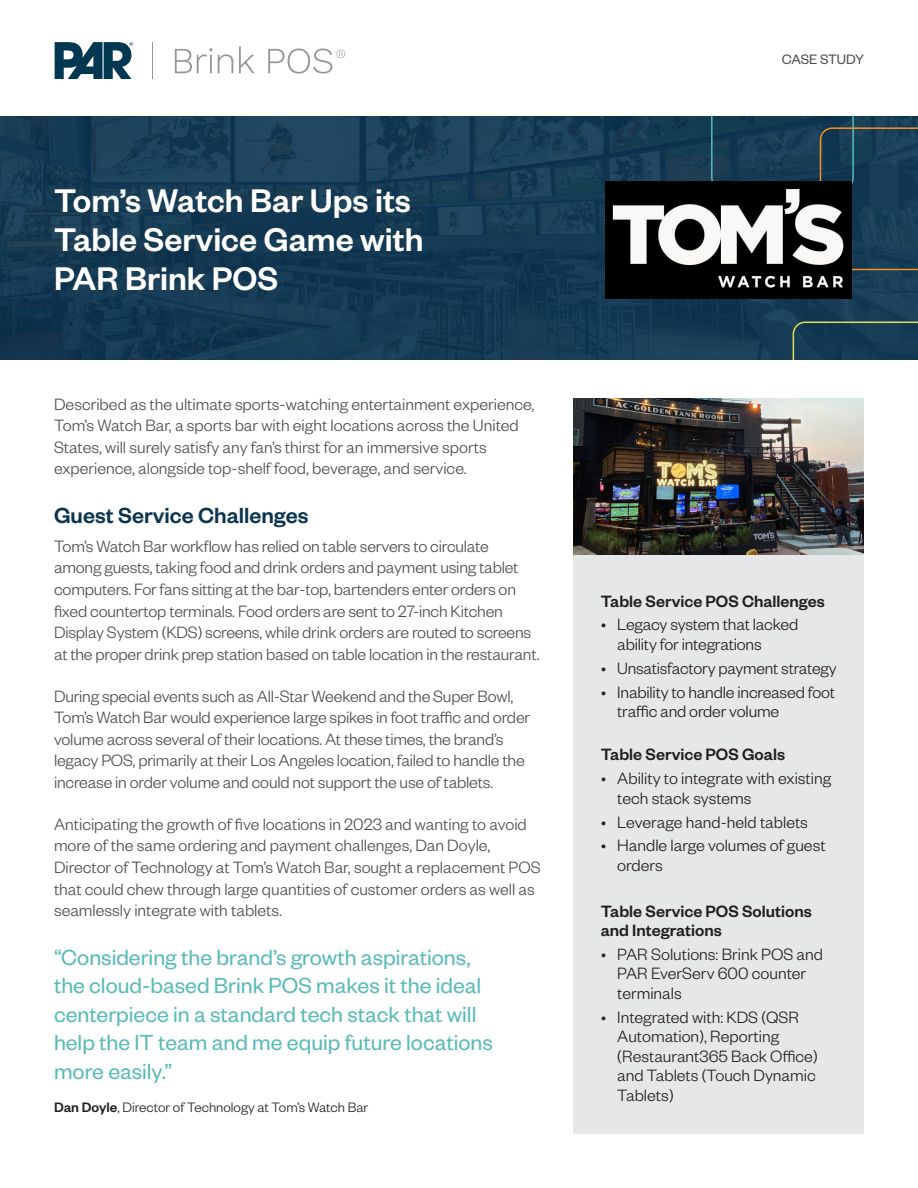
<style>
.page{position:relative;width:918px;height:1188px;background:#fff}
.page>*{position:absolute;margin:0;border:0;box-sizing:border-box;transform-origin:0 0}
.t1{font:500 36px/39px "Founders Grotesk";color:#fff}
.t2{font:24px/28.5px "Founders Grotesk";color:#5abbb8}
.t3{font:500 24px "Founders Grotesk";color:#0a3450}
.t4{font:300 18px/21.6px "Founders Grotesk";letter-spacing:-.01em;color:#4d4d4d}
.t5{font:300 18px/19.5px "Founders Grotesk";color:#231f20}
.t6{font:500 18px/19.5px "Founders Grotesk";color:#231f20}
.t7{font:300 15px "Founders Grotesk";color:#231f20}
.t8{font:15px "Founders Grotesk";letter-spacing:-.005em;color:#4d4d4d}
.s1{font-weight:500}
</style>
<div class="page">
<div style="left:0;top:116px;width:918px;height:245px;background:#163c54"></div>
<svg style="left:820px;top:127px;width:98px;height:143px"></svg>
<svg style="left:793px;top:322px;width:125px;height:39px"></svg>
<div style="left:574px;top:555px;width:290px;height:579px;background:#e6e7e9"></div>
<img style="left:574px;top:398px;width:290px;height:157px">
<img style="left:605px;top:182px;width:247px;height:116px">
<svg style="left:175px;top:48px;width:37px;height:25px"></svg>
<svg style="left:218px;top:54px;width:15px;height:19px"></svg>
<svg style="left:239px;top:46px;width:15px;height:27px"></svg>
<svg style="left:268px;top:49px;width:77px;height:25px"></svg>
<hr style="left:152px;top:42px;width:1px;height:37px;background:#969696">
<svg style="left:55px;top:42px;width:78px;height:37px"></svg>
<p class="t1" style="left:54px;top:179px;width:371px">Tom’s Watch Bar Ups its<br>Table Service Game with<br>PAR Brink POS</p>
<p class="t4" style="left:54px;top:392px;width:482px">Described as the ultimate sports-watching entertainment experience, Tom’s Watch Bar, a sports bar with eight locations across the United States, will surely satisfy any fan’s thirst for an immersive sports experience, alongside top-shelf food, beverage, and service.</p>
<p class="t3" style="left:54px;top:501px;width:256px">Guest Service Challenges</p>
<p class="t4" style="left:54px;top:534px;width:487px">Tom’s Watch Bar workflow has relied on table servers to circulate among guests, taking food and drink orders and payment using tablet computers. For fans sitting at the bar-top, bartenders enter orders on fixed countertop terminals. Food orders are sent to 27-inch Kitchen Display System (KDS) screens, while drink orders are routed to screens at the proper drink prep station based on table location in the restaurant.</p>
<p class="t4" style="left:54px;top:684px;width:478px">During special events such as All-Star Weekend and the Super Bowl, Tom’s Watch Bar would experience large spikes in foot traffic and order volume across several of their locations. At these times, the brand’s legacy POS, primarily at their Los Angeles location, failed to handle the increase in order volume and could not support the use of tablets.</p>
<p class="t4" style="left:54px;top:812px;width:488px">Anticipating the growth of five locations in 2023 and wanting to avoid more of the same ordering and payment challenges, Dan Doyle, Director of Technology at Tom’s Watch Bar, sought a replacement POS that could chew through large quantities of customer orders as well as seamlessly integrate with tablets.</p>
<p class="t2" style="left:54px;top:942px;width:440px">“Considering the brand’s growth aspirations, the cloud-based Brink POS makes it the ideal centerpiece in a standard tech stack that will help the IT team and me equip future locations more easily.”</p>
<p class="t7" style="left:54px;top:1098px;width:316px"><span class="s1">Dan Doyle</span>, Director of Technology at Tom’s Watch Bar</p>
<p class="t8" style="left:782px;top:50px;width:84px">CASE STUDY</p>
<p class="t6" style="left:601px;top:590px;width:226px">Table Service POS Challenges</p>
<p class="t5" style="left:617px;top:614px;width:183px;text-indent:-16px">• Legacy system that lacked ability for integrations</p>
<p class="t5" style="left:601px;top:657px;width:237px">• Unsatisfactory payment strategy</p>
<p class="t5" style="left:617px;top:681px;width:219px;text-indent:-16px">• Inability to handle increased foot traffic and order volume</p>
<p class="t6" style="left:601px;top:744px;width:186px">Table Service POS Goals</p>
<p class="t5" style="left:617px;top:768px;width:215px;text-indent:-16px">• Ability to integrate with existing tech stack systems</p>
<p class="t5" style="left:601px;top:811px;width:209px">• Leverage hand-held tablets</p>
<p class="t5" style="left:617px;top:835px;width:210px;text-indent:-16px">• Handle large volumes of guest orders</p>
<p class="t6" style="left:601px;top:900px;width:213px">Table Service POS Solutions and Integrations</p>
<p class="t5" style="left:617px;top:944px;width:207px;text-indent:-16px">• PAR Solutions: Brink POS and<br>PAR EverServ 600 counter terminals</p>
<p class="t5" style="left:617px;top:1006px;width:202px;text-indent:-16px">• Integrated with: KDS (QSR<br>Automation), Reporting (Restaurant365 Back Office) and Tablets (Touch Dynamic<br>Tablets)</p>
</div>
